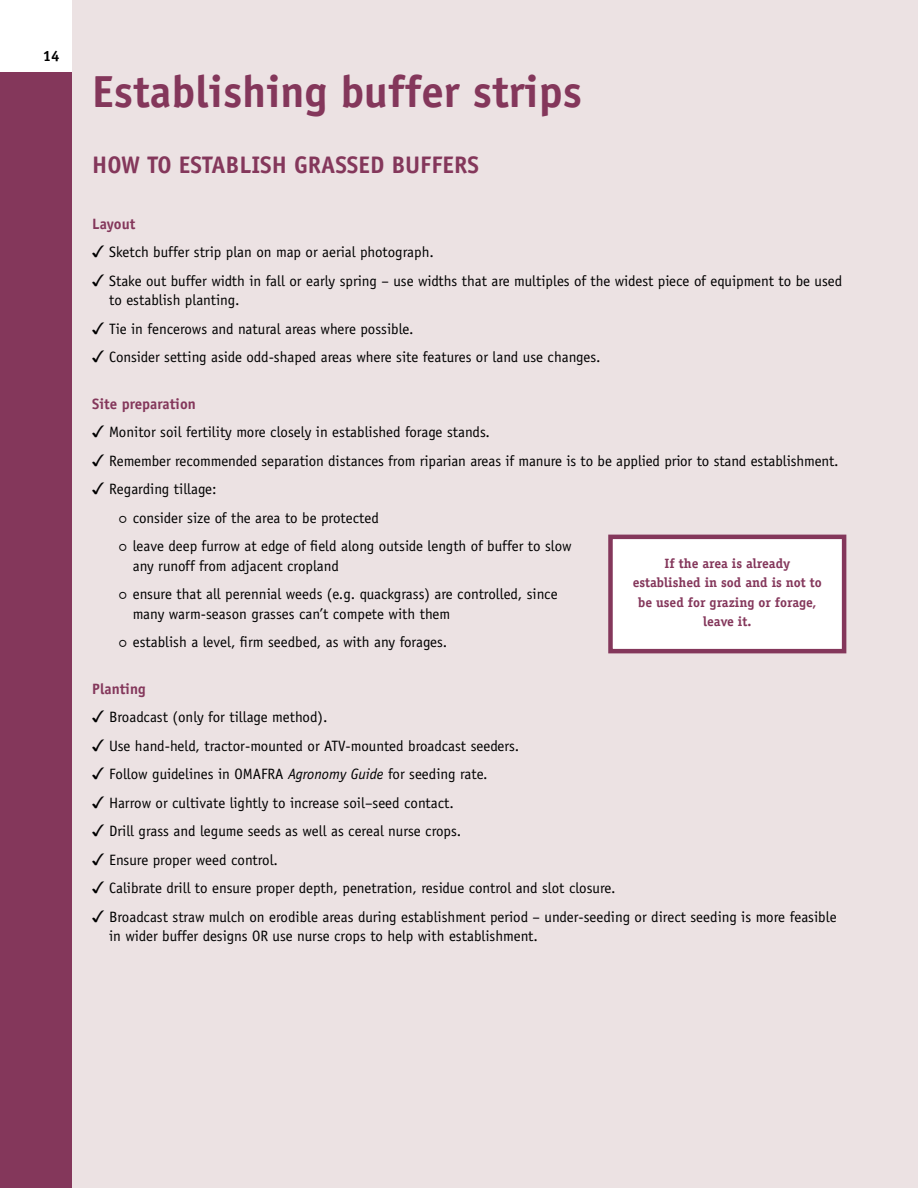
<style>
.page{position:relative;width:918px;height:1188px;background:#fff}
.page>*{position:absolute;margin:0;border:0;box-sizing:border-box;transform-origin:0 0}
.t1{font:700 45px "Officina Sans";color:#84375b}
.t2{font:700 24px "Officina Sans";color:#84375b}
.t3{font:15px/28.5px "Officina Sans";color:#000}
.t4{font:700 15px "Officina Sans";color:#84375b}
.t5{font:700 15px "Officina Sans";color:#000}
.t6{font:700 13.5px/19.5px "Officina Serif";color:#84375b;text-align:center}
.s1{font-family:"Arial Unicode MS";font-size:16.5px}
.s2{font-style:italic}
</style>
<div class="page">
<div style="left:72px;top:0;width:846px;height:1188px;background:#ece2e3"></div>
<div style="left:0;top:72px;width:72px;height:1116px;background:#84375b"></div>
<div style="left:610px;top:537px;width:234px;height:114px;background:#fff"></div>
<div style="left:608px;top:535px;width:238px;height:118px;border:4px solid #84375b"></div>
<p class="t5" style="left:43px;top:46px;width:18px">14</p>
<h1 class="t1" style="left:92px;top:64px;width:491px">Establishing buffer strips</h1>
<h2 class="t2" style="left:92px;top:150px;width:388px">HOW TO ESTABLISH GRASSED BUFFERS</h2>
<p class="t4" style="left:92px;top:214px;width:45px">Layout</p>
<p class="t3" style="left:92px;top:238px;width:343px"><span class="s1">✓</span> Sketch buffer strip plan on map or aerial photograph.</p>
<p class="t3" style="left:109px;top:271px;width:735px;line-height:19.5px;text-indent:-17px"><span class="s1">✓</span> Stake out buffer width in fall or early spring – use widths that are multiples of the widest piece of equipment to be used to establish planting.</p>
<p class="t3" style="left:92px;top:315px;width:323px"><span class="s1">✓</span> Tie in fencerows and natural areas where possible.</p>
<p class="t3" style="left:92px;top:343px;width:510px"><span class="s1">✓</span> Consider setting aside odd-shaped areas where site features or land use changes.</p>
<p class="t4" style="left:92px;top:394px;width:105px">Site preparation</p>
<p class="t3" style="left:92px;top:418px;width:399px"><span class="s1">✓</span> Monitor soil fertility more closely in established forage stands.</p>
<p class="t3" style="left:92px;top:447px;width:748px"><span class="s1">✓</span> Remember recommended separation distances from riparian areas if manure is to be applied prior to stand establishment.</p>
<p class="t3" style="left:118px;top:475px;width:455px;text-indent:-26px"><span class="s1">✓</span> Regarding tillage:<br>⚪ consider size of the area to be protected<br>⚪ leave deep furrow at edge of field along outside length of buffer to slow</p>
<p class="t3" style="left:118px;top:552px;width:441px;text-indent:15px">any runoff from adjacent cropland<br>⚪ ensure that all perennial weeds (e.g. quackgrass) are controlled, since</p>
<p class="t3" style="left:118px;top:600px;width:334px;text-align:right">many warm-season grasses can’t compete with them<br>⚪ establish a level, firm seedbed, as with any forages.</p>
<p class="t4" style="left:92px;top:679px;width:55px">Planting</p>
<p class="t3" style="left:92px;top:703px;width:237px"><span class="s1">✓</span> Broadcast (only for tillage method).</p>
<p class="t3" style="left:92px;top:732px;width:429px"><span class="s1">✓</span> Use hand-held, tractor-mounted or ATV-mounted broadcast seeders.</p>
<p class="t3" style="left:92px;top:760px;width:397px"><span class="s1">✓</span> Follow guidelines in OMAFRA <span class="s2">Agronomy Guide</span> for seeding rate.</p>
<p class="t3" style="left:92px;top:789px;width:363px"><span class="s1">✓</span> Harrow or cultivate lightly to increase soil–seed contact.</p>
<p class="t3" style="left:92px;top:817px;width:370px"><span class="s1">✓</span> Drill grass and legume seeds as well as cereal nurse crops.</p>
<p class="t3" style="left:92px;top:846px;width:187px"><span class="s1">✓</span> Ensure proper weed control.</p>
<p class="t3" style="left:92px;top:874px;width:525px"><span class="s1">✓</span> Calibrate drill to ensure proper depth, penetration, residue control and slot closure.</p>
<p class="t3" style="left:109px;top:907px;width:729px;line-height:19.5px;text-indent:-17px"><span class="s1">✓</span> Broadcast straw mulch on erodible areas during establishment period – under-seeding or direct seeding is more feasible in wider buffer designs OR use nurse crops to help with establishment.</p>
<p class="t6" style="left:633px;top:553px;width:191px">If the area is already established in sod and is not to be used for grazing or forage, leave it.</p>
</div>
